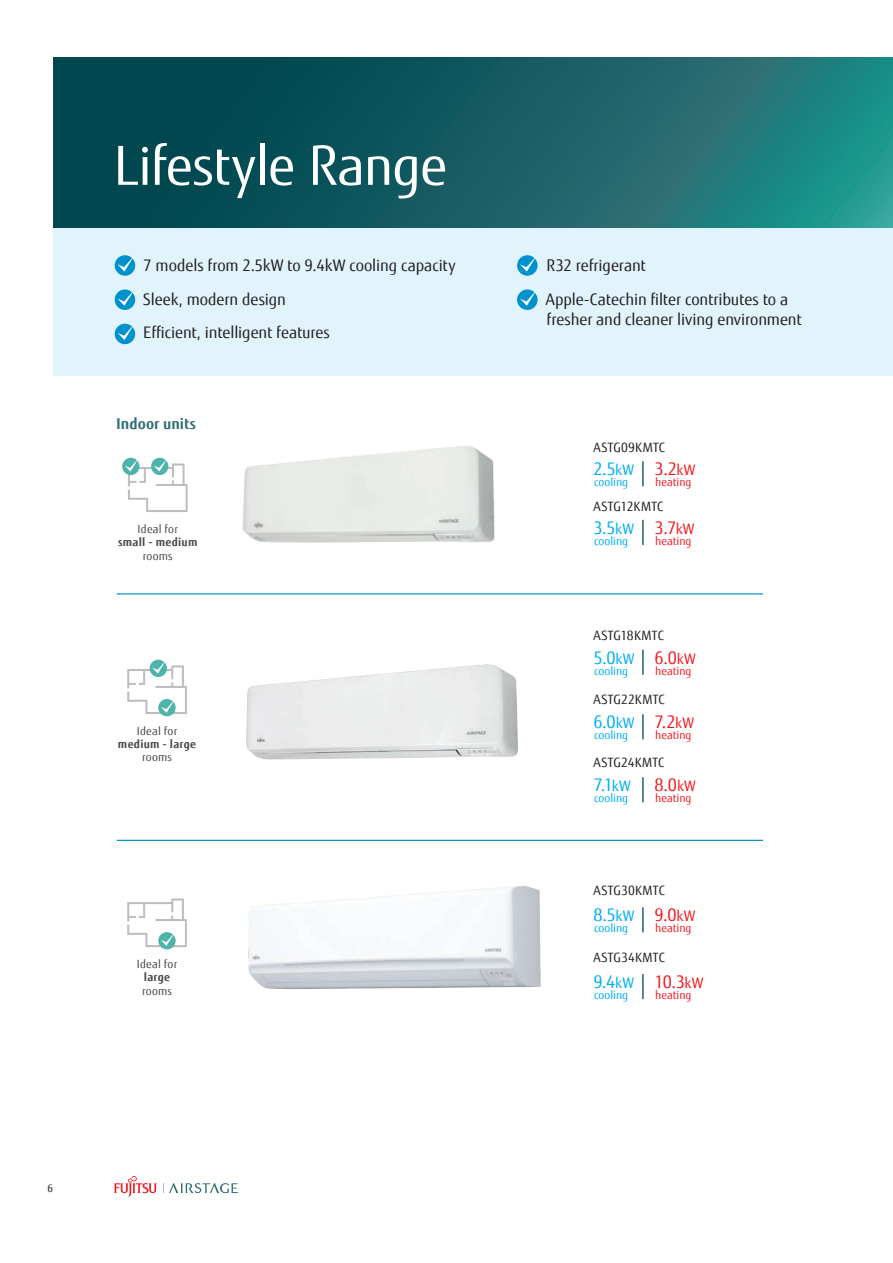
<style>
.page{position:relative;width:893px;height:1263px;background:#fff}
.page>*{position:absolute;margin:0;border:0;box-sizing:border-box;transform-origin:0 0}
.t1{font:54px "Fujitsu Sans";letter-spacing:-.015em;color:#fff}
.t2{font:17.4px "Fujitsu Sans";color:#00aeef}
.t3{font:17.4px "Fujitsu Sans";color:#ee1d23}
.t4{font:15.9px/33.6px "Fujitsu Sans";letter-spacing:-.005em;color:#231f20}
.t5{font:700 15px "Fujitsu Sans";letter-spacing:.005em;color:#326f75}
.t6{font:12.9px "Fujitsu Sans";letter-spacing:.02em;color:#231f20}
.t7{font:11.25px "Fujitsu Sans";color:#00aeef}
.t8{font:11.25px "Fujitsu Sans";color:#ee1d23}
.t9{font:11.25px "Fujitsu Sans";letter-spacing:.02em;color:#464748}
.t10{font:700 11.25px "Fujitsu Sans";letter-spacing:.02em;color:#464748}
.t11{font:500 10.5px "Fujitsu Sans";color:#464748}
.s1{font-size:14.55px}
.s2{color:#ee1d23}
.s3{font-size:14.55px;color:#ee1d23}
.s4{color:#00aeef}
.s5{font-size:14.55px;color:#00aeef}
</style>
<div class="page">
<svg style="left:114px;top:1176px;width:43px;height:21px"></svg>
<svg style="left:163px;top:1183px;width:75px;height:10px"></svg>
<div style="left:53px;top:102px;width:840px;height:274px;background:#e1f4fc"></div>
<div style="left:115px;top:255px;width:20px;height:21px;background:#0092cd;border-radius:50%"></div>
<svg style="left:118px;top:256px;width:16px;height:16px"></svg>
<svg style="left:517px;top:255px;width:21px;height:21px"></svg>
<svg style="left:520px;top:256px;width:16px;height:16px"></svg>
<div style="left:115px;top:289px;width:20px;height:21px;background:#0092cd;border-radius:50%"></div>
<svg style="left:118px;top:290px;width:16px;height:16px"></svg>
<svg style="left:517px;top:289px;width:21px;height:21px"></svg>
<svg style="left:520px;top:290px;width:16px;height:16px"></svg>
<div style="left:115px;top:324px;width:20px;height:20px;background:#0092cd;border-radius:50%"></div>
<svg style="left:118px;top:324px;width:16px;height:16px"></svg>
<svg style="left:53px;top:57px;width:840px;height:170px;background:#135e64"></svg>
<hr style="left:642px;top:520px;width:2px;height:25px;background:#326f75">
<hr style="left:642px;top:461px;width:2px;height:25px;background:#326f75">
<hr style="left:642px;top:907px;width:2px;height:25px;background:#326f75">
<hr style="left:642px;top:974px;width:2px;height:25px;background:#326f75">
<hr style="left:642px;top:650px;width:2px;height:25px;background:#326f75">
<hr style="left:642px;top:714px;width:2px;height:25px;background:#326f75">
<hr style="left:642px;top:777px;width:2px;height:25px;background:#326f75">
<hr style="left:117px;top:593px;width:646px;height:1px;background:#0092cd">
<hr style="left:117px;top:840px;width:646px;height:1px;background:#0092cd">
<div style="left:158px;top:932px;width:18px;height:17px;background:#4eb3aa;border-radius:50%"></div>
<svg style="left:127px;top:898px;width:60px;height:49px"></svg>
<div style="left:158px;top:699px;width:18px;height:17px;background:#4eb3aa;border-radius:50%"></div>
<svg style="left:127px;top:660px;width:60px;height:54px"></svg>
<div style="left:122px;top:458px;width:18px;height:17px;background:#4eb3aa;border-radius:50%"></div>
<svg style="left:125px;top:458px;width:63px;height:54px"></svg>
<img style="left:242px;top:446px;width:253px;height:97px">
<img style="left:246px;top:664px;width:272px;height:96px">
<img style="left:248px;top:886px;width:293px;height:104px">
<h1 class="t1" style="left:114px;top:132px;width:335px">Lifestyle Range</h1>
<p class="t4" style="left:143px;top:249px;width:314px">7 models from 2.5kW to 9.4kW cooling capacity<br>Sleek, modern design<br>Efficient, intelligent features</p>
<p class="t4" style="left:546px;top:249px;width:244px">R32 refrigerant<br>Apple-Catechin filter contributes to a</p>
<p class="t4" style="left:547px;top:302px;width:257px">fresher and cleaner living environment</p>
<p class="t5" style="left:116px;top:413px;width:81px">Indoor units</p>
<p class="t9" style="left:138px;top:522px;width:42px">Ideal for</p>
<p class="t10" style="left:118px;top:535px;width:81px">small - medium</p>
<p class="t9" style="left:143px;top:548px;width:32px">rooms</p>
<p class="t9" style="left:137px;top:724px;width:42px">Ideal for</p>
<p class="t10" style="left:118px;top:737px;width:80px">medium - large</p>
<p class="t9" style="left:142px;top:750px;width:32px">rooms</p>
<p class="t9" style="left:137px;top:957px;width:42px">Ideal for</p>
<p class="t10" style="left:144px;top:970px;width:28px">large</p>
<p class="t9" style="left:142px;top:983px;width:32px">rooms</p>
<p class="t6" style="left:593px;top:440px;width:73px">ASTG09KMTC</p>
<p class="t2" style="left:593px;top:458px;width:104px">2.5<span class="s1">kW</span> <span class="s2">3.2</span><span class="s3">kW</span></p>
<p class="t7" style="left:594px;top:475px;width:36px">cooling</p>
<p class="t8" style="left:655px;top:475px;width:38px">heating</p>
<p class="t6" style="left:593px;top:498px;width:71px">ASTG12KMTC</p>
<p class="t2" style="left:593px;top:517px;width:103px">3.5<span class="s1">kW</span> <span class="s2">3.7</span><span class="s3">kW</span></p>
<p class="t7" style="left:594px;top:534px;width:36px">cooling</p>
<p class="t8" style="left:655px;top:534px;width:38px">heating</p>
<p class="t6" style="left:593px;top:627px;width:72px">ASTG18KMTC</p>
<p class="t2" style="left:593px;top:646px;width:104px">5.0<span class="s1">kW</span> <span class="s2">6.0</span><span class="s3">kW</span></p>
<p class="t7" style="left:594px;top:664px;width:36px">cooling</p>
<p class="t8" style="left:655px;top:664px;width:38px">heating</p>
<p class="t6" style="left:593px;top:691px;width:73px">ASTG22KMTC</p>
<p class="t2" style="left:593px;top:711px;width:102px">6.0<span class="s1">kW</span> <span class="s2">7.2</span><span class="s3">kW</span></p>
<p class="t7" style="left:594px;top:728px;width:36px">cooling</p>
<p class="t8" style="left:655px;top:728px;width:38px">heating</p>
<p class="t6" style="left:593px;top:754px;width:73px">ASTG24KMTC</p>
<p class="t2" style="left:593px;top:774px;width:39px">7.1<span class="s1">kW</span></p>
<p class="t3" style="left:654px;top:774px;width:43px">8.0<span class="s1">kW</span></p>
<p class="t7" style="left:594px;top:791px;width:36px">cooling</p>
<p class="t8" style="left:655px;top:791px;width:38px">heating</p>
<p class="t6" style="left:593px;top:882px;width:73px">ASTG30KMTC</p>
<p class="t2" style="left:593px;top:904px;width:104px">8.5<span class="s1">kW</span> <span class="s2">9.0</span><span class="s3">kW</span></p>
<p class="t7" style="left:594px;top:921px;width:36px">cooling</p>
<p class="t8" style="left:655px;top:921px;width:38px">heating</p>
<p class="t6" style="left:593px;top:950px;width:73px">ASTG34KMTC</p>
<p class="t3" style="left:593px;top:971px;width:112px"><span class="s4">9.4</span><span class="s5">kW</span> 10.3<span class="s1">kW</span></p>
<p class="t7" style="left:594px;top:988px;width:36px">cooling</p>
<p class="t8" style="left:655px;top:988px;width:38px">heating</p>
<p class="t11" style="left:48px;top:1181px;width:7px">6</p>
</div>
